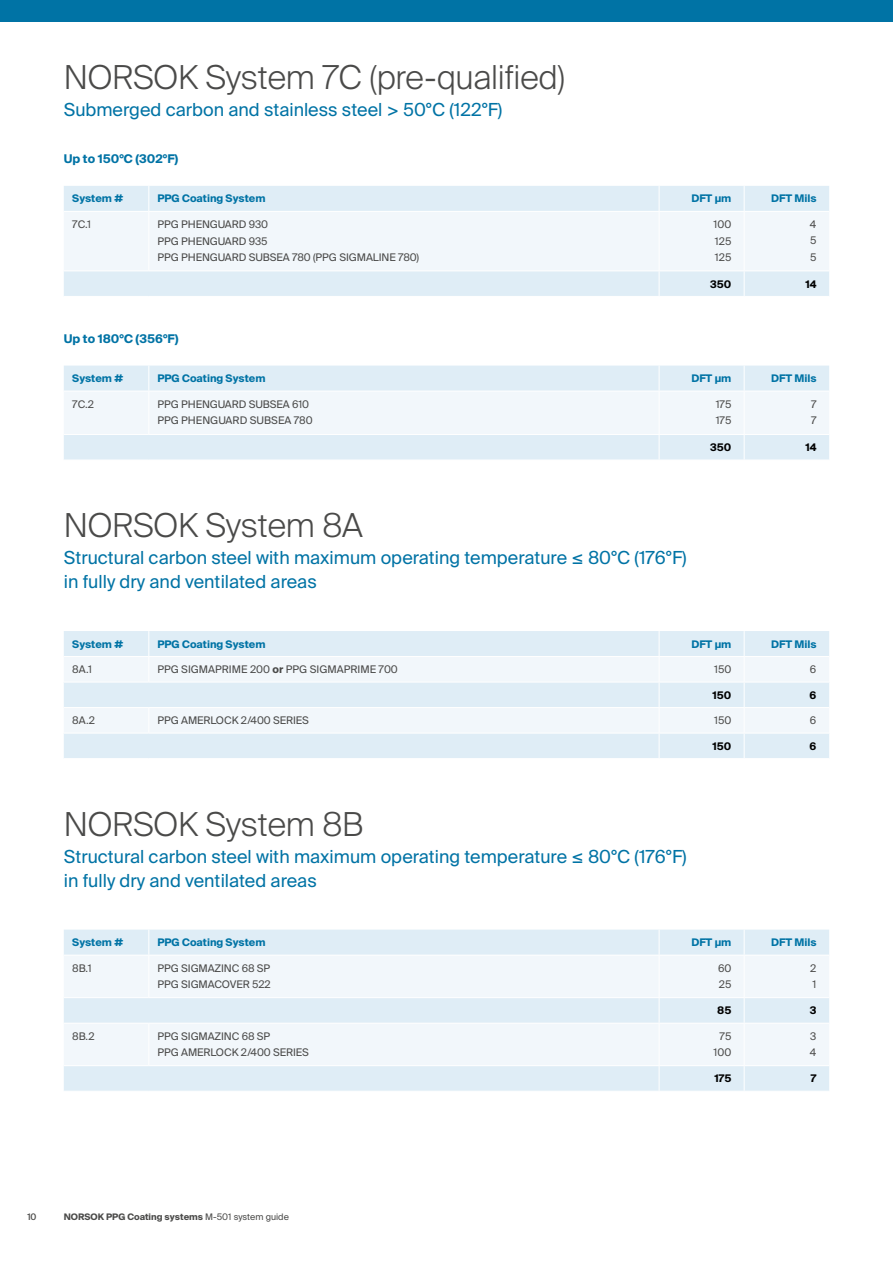
<style>
.page{position:relative;width:893px;height:1263px;background:#fff}
.page>*{position:absolute;margin:0;border:0;box-sizing:border-box;transform-origin:0 0}
.t1{font:300 33px "Suisse Intl";letter-spacing:-.005em;color:#4a4a49}
.t2{font:18px/24px "Suisse Intl";color:#0073a5}
.t3{font:700 12px "Suisse Intl";color:#0073a5}
.t4{font:10.5px/16.5px "Suisse Intl";letter-spacing:-.01em;color:#4a4a49}
.t5{font:700 10.5px "Suisse Intl";color:#0073a5}
.t6{font:700 10.5px "Suisse Intl";color:#000}
.t7{font:700 9px "Suisse Intl";color:#4a4a49}
.t8{font:500 9px "Suisse Intl";color:#4a4a49}
.s1{font-weight:700}
.s2{font-weight:400}
</style>
<div class="page">
<div style="left:64px;top:186px;width:765px;height:110px;background:#dfedf6"></div>
<div style="left:64px;top:212px;width:765px;height:59px;background:#f2f7fb"></div>
<svg style="left:148px;top:186px;width:1px;height:25px"></svg>
<svg style="left:659px;top:186px;width:1px;height:25px"></svg>
<svg style="left:744px;top:186px;width:1px;height:25px"></svg>
<hr style="left:64px;top:211px;width:85px;height:1px;background:#fff">
<hr style="left:149px;top:211px;width:510px;height:1px;background:#fff">
<hr style="left:148px;top:212px;width:1px;height:59px;background:#fff">
<hr style="left:659px;top:211px;width:85px;height:1px;background:#fff">
<hr style="left:659px;top:212px;width:1px;height:59px;background:#fff">
<hr style="left:744px;top:211px;width:85px;height:1px;background:#fff">
<hr style="left:744px;top:212px;width:1px;height:59px;background:#fff">
<hr style="left:64px;top:271px;width:85px;height:1px;background:#fff">
<hr style="left:149px;top:271px;width:510px;height:1px;background:#fff">
<hr style="left:659px;top:271px;width:85px;height:1px;background:#fff">
<svg style="left:659px;top:271px;width:1px;height:25px"></svg>
<hr style="left:744px;top:271px;width:85px;height:1px;background:#fff">
<svg style="left:744px;top:271px;width:1px;height:25px"></svg>
<div style="left:64px;top:631px;width:765px;height:127px;background:#dfedf6"></div>
<svg style="left:64px;top:657px;width:765px;height:76px;fill:#f2f7fb"></svg>
<hr style="left:64px;top:656px;width:85px;height:1px;background:#fff">
<hr style="left:149px;top:656px;width:510px;height:1px;background:#fff">
<svg style="left:148px;top:631px;width:1px;height:51px"></svg>
<hr style="left:659px;top:656px;width:85px;height:1px;background:#fff">
<hr style="left:744px;top:656px;width:85px;height:1px;background:#fff">
<hr style="left:64px;top:682px;width:85px;height:1px;background:#fff">
<hr style="left:149px;top:682px;width:510px;height:1px;background:#fff">
<hr style="left:659px;top:682px;width:85px;height:1px;background:#fff">
<hr style="left:744px;top:682px;width:85px;height:1px;background:#fff">
<hr style="left:64px;top:707px;width:85px;height:1px;background:#fff">
<hr style="left:149px;top:707px;width:510px;height:1px;background:#fff">
<svg style="left:148px;top:708px;width:1px;height:25px"></svg>
<hr style="left:659px;top:707px;width:85px;height:1px;background:#fff">
<hr style="left:744px;top:707px;width:85px;height:1px;background:#fff">
<hr style="left:64px;top:733px;width:85px;height:1px;background:#fff">
<hr style="left:149px;top:733px;width:510px;height:1px;background:#fff">
<hr style="left:659px;top:733px;width:85px;height:1px;background:#fff">
<svg style="left:659px;top:631px;width:1px;height:127px"></svg>
<hr style="left:744px;top:733px;width:85px;height:1px;background:#fff">
<svg style="left:744px;top:631px;width:1px;height:127px"></svg>
<div style="left:64px;top:930px;width:765px;height:161px;background:#dfedf6"></div>
<svg style="left:64px;top:956px;width:765px;height:109px;fill:#f2f7fb"></svg>
<svg style="left:148px;top:930px;width:1px;height:25px"></svg>
<svg style="left:659px;top:930px;width:1px;height:25px"></svg>
<svg style="left:744px;top:930px;width:1px;height:25px"></svg>
<hr style="left:64px;top:955px;width:85px;height:1px;background:#fff">
<hr style="left:149px;top:955px;width:510px;height:1px;background:#fff">
<hr style="left:148px;top:955px;width:1px;height:42px;background:#fff">
<hr style="left:659px;top:955px;width:85px;height:1px;background:#fff">
<hr style="left:659px;top:955px;width:1px;height:42px;background:#fff">
<hr style="left:744px;top:955px;width:85px;height:1px;background:#fff">
<hr style="left:744px;top:955px;width:1px;height:42px;background:#fff">
<hr style="left:64px;top:997px;width:85px;height:1px;background:#fff">
<hr style="left:149px;top:997px;width:510px;height:1px;background:#fff">
<hr style="left:659px;top:997px;width:85px;height:1px;background:#fff">
<svg style="left:659px;top:998px;width:1px;height:25px"></svg>
<hr style="left:744px;top:997px;width:85px;height:1px;background:#fff">
<svg style="left:744px;top:998px;width:1px;height:25px"></svg>
<hr style="left:64px;top:1023px;width:85px;height:1px;background:#fff">
<hr style="left:149px;top:1023px;width:510px;height:1px;background:#fff">
<hr style="left:148px;top:1023px;width:1px;height:42px;background:#fff">
<hr style="left:659px;top:1023px;width:85px;height:1px;background:#fff">
<hr style="left:659px;top:1023px;width:1px;height:42px;background:#fff">
<hr style="left:744px;top:1023px;width:85px;height:1px;background:#fff">
<hr style="left:744px;top:1023px;width:1px;height:42px;background:#fff">
<hr style="left:64px;top:1065px;width:85px;height:1px;background:#fff">
<hr style="left:149px;top:1065px;width:510px;height:1px;background:#fff">
<hr style="left:659px;top:1065px;width:85px;height:1px;background:#fff">
<svg style="left:659px;top:1066px;width:1px;height:25px"></svg>
<hr style="left:744px;top:1065px;width:85px;height:1px;background:#fff">
<svg style="left:744px;top:1066px;width:1px;height:25px"></svg>
<div style="left:0;top:0;width:893px;height:21px;background:#0073a5"></div>
<svg style="left:64px;top:366px;width:765px;height:94px"></svg>
<h1 class="t1" style="left:64px;top:58px;width:503px">NORSOK System 7C (pre-qualified)</h1>
<h2 class="t2" style="left:64px;top:98px;width:440px">Submerged carbon and stainless steel &gt; 50°C (122°F)</h2>
<p class="t3" style="left:64px;top:152px;width:116px">Up to 150°C (302°F)</p>
<p class="t5" style="left:72px;top:193px;width:52px">System #</p>
<p class="t5" style="left:157px;top:193px;width:110px">PPG Coating System</p>
<p class="t5" style="left:691px;top:193px;width:41px">DFT µm</p>
<p class="t5" style="left:771px;top:193px;width:47px">DFT Mils</p>
<p class="t4" style="left:72px;top:216px;width:20px">7C.1</p>
<p class="t4" style="left:157px;top:216px;width:263px">PPG PHENGUARD 930<br>PPG PHENGUARD 935<br>PPG PHENGUARD SUBSEA 780 (PPG SIGMALINE 780)</p>
<p class="t4" style="left:714px;top:216px;width:19px;text-align:justify">100<br>125<br>125</p>
<p class="t4" style="left:810px;top:216px;width:8px;text-align:justify">4<br>5<br>5</p>
<p class="t6" style="left:710px;top:278px;width:23px">350</p>
<p class="t6" style="left:805px;top:278px;width:13px">14</p>
<p class="t3" style="left:64px;top:332px;width:116px">Up to 180°C (356°F)</p>
<p class="t5" style="left:72px;top:372px;width:52px">System #</p>
<p class="t5" style="left:157px;top:372px;width:110px">PPG Coating System</p>
<p class="t5" style="left:691px;top:372px;width:41px">DFT µm</p>
<p class="t5" style="left:771px;top:372px;width:47px">DFT Mils</p>
<p class="t4" style="left:72px;top:396px;width:23px">7C.2</p>
<p class="t4" style="left:157px;top:396px;width:157px">PPG PHENGUARD SUBSEA 610<br>PPG PHENGUARD SUBSEA 780</p>
<p class="t4" style="left:716px;top:396px;width:17px">175<br>175</p>
<p class="t4" style="left:811px;top:396px;width:7px">7<br>7</p>
<p class="t6" style="left:710px;top:441px;width:23px">350</p>
<p class="t6" style="left:805px;top:441px;width:13px">14</p>
<h1 class="t1" style="left:64px;top:506px;width:301px">NORSOK System 8A</h1>
<h2 class="t2" style="left:64px;top:546px;width:624px">Structural carbon steel with maximum operating temperature ≤ 80°C (176°F) in fully dry and ventilated areas</h2>
<p class="t5" style="left:72px;top:638px;width:52px">System #</p>
<p class="t5" style="left:157px;top:638px;width:110px">PPG Coating System</p>
<p class="t5" style="left:691px;top:638px;width:41px">DFT µm</p>
<p class="t5" style="left:771px;top:638px;width:47px">DFT Mils</p>
<p class="t4" style="left:72px;top:661px;width:21px">8A.1</p>
<p class="t4" style="left:157px;top:661px;width:242px">PPG SIGMAPRIME 200 <span class="s1">or</span> PPG SIGMAPRIME 700</p>
<p class="t4" style="left:714px;top:661px;width:19px">150</p>
<p class="t4" style="left:810px;top:661px;width:8px">6</p>
<p class="t6" style="left:712px;top:689px;width:20px">150</p>
<p class="t6" style="left:810px;top:689px;width:8px">6</p>
<p class="t4" style="left:72px;top:712px;width:24px">8A.2</p>
<p class="t4" style="left:157px;top:712px;width:153px">PPG AMERLOCK 2/400 SERIES</p>
<p class="t4" style="left:714px;top:712px;width:19px">150</p>
<p class="t4" style="left:810px;top:712px;width:8px">6</p>
<p class="t6" style="left:712px;top:740px;width:20px">150</p>
<p class="t6" style="left:810px;top:740px;width:8px">6</p>
<h1 class="t1" style="left:64px;top:805px;width:301px">NORSOK System 8B</h1>
<h2 class="t2" style="left:64px;top:844px;width:624px">Structural carbon steel with maximum operating temperature ≤ 80°C (176°F) in fully dry and ventilated areas</h2>
<p class="t5" style="left:72px;top:936px;width:52px">System #</p>
<p class="t5" style="left:157px;top:936px;width:110px">PPG Coating System</p>
<p class="t5" style="left:691px;top:936px;width:41px">DFT µm</p>
<p class="t5" style="left:771px;top:936px;width:47px">DFT Mils</p>
<p class="t4" style="left:72px;top:960px;width:21px">8B.1</p>
<p class="t4" style="left:157px;top:960px;width:115px">PPG SIGMAZINC 68 SP<br>PPG SIGMACOVER 522</p>
<p class="t4" style="left:718px;top:960px;width:15px">60<br>25</p>
<p class="t4" style="left:810px;top:960px;width:8px">2<br>1</p>
<p class="t6" style="left:717px;top:1004px;width:16px">85</p>
<p class="t6" style="left:810px;top:1004px;width:8px">3</p>
<p class="t4" style="left:72px;top:1028px;width:24px">8B.2</p>
<p class="t4" style="left:157px;top:1028px;width:153px">PPG SIGMAZINC 68 SP<br>PPG AMERLOCK 2/400 SERIES</p>
<p class="t4" style="left:714px;top:1028px;width:19px;text-align:center">75<br>100</p>
<p class="t4" style="left:810px;top:1028px;width:8px">3<br>4</p>
<p class="t6" style="left:714px;top:1072px;width:18px">175</p>
<p class="t6" style="left:811px;top:1072px;width:7px">7</p>
<p class="t8" style="left:27px;top:1212px;width:11px">10</p>
<p class="t7" style="left:64px;top:1212px;width:227px">NORSOK PPG Coating systems <span class="s2">M-501 system guide</span></p>
</div>
